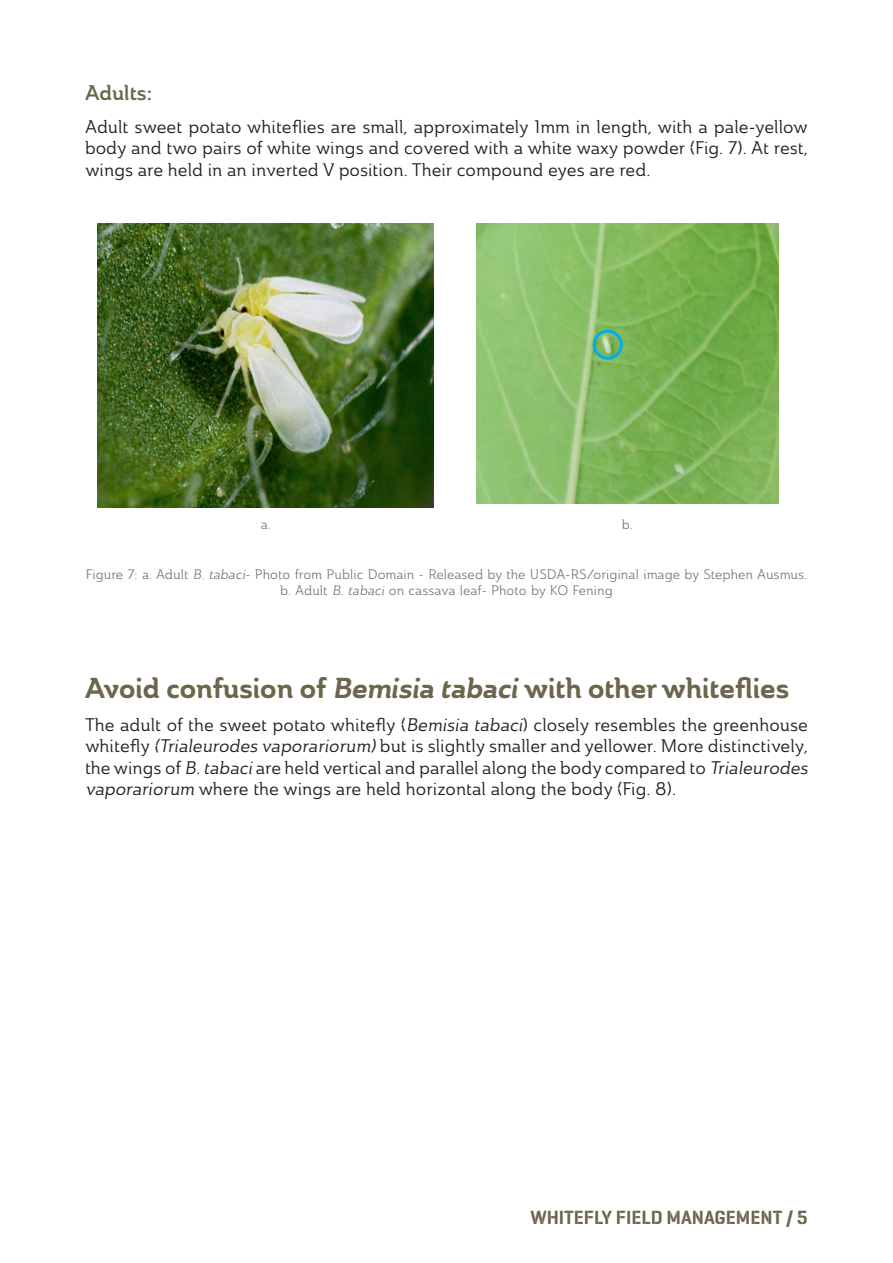
<style>
.page{position:relative;width:893px;height:1263px;background:#fff}
.page>*{position:absolute;margin:0;border:0;box-sizing:border-box;transform-origin:0 0}
.t1{font:28.5px "Ainslie Nor Bol";color:#6d664d}
.t2{font:21px "Ainslie Nor Dem";color:#6d664d}
.t3{font:600 19.5px "Geogrotesque Stencil A";color:#6d664d}
.t4{font:18px/21.6px "Ainslie Nor Reg";color:#231f20;text-align:justify}
.t5{font:13.5px/16.2px "Ainslie Nor Boo";color:#6c6d70;text-align:center}
.s1{font-style:italic}
</style>
<div class="page">
<img style="left:98px;top:224px;width:336px;height:284px">
<img style="left:477px;top:224px;width:301px;height:280px">
<div style="left:593px;top:330px;width:30px;height:30px;border:3px solid #00aeef;border-radius:50%"></div>
<p class="t2" style="left:85px;top:79px;width:69px">Adults:</p>
<p class="t4" style="left:85px;top:115px;width:724px">Adult sweet potato whiteflies are small, approximately 1mm in length, with a pale-yellow body and two pairs of white wings and covered with a white waxy powder (Fig. 7). At rest, wings are held in an inverted V position. Their compound eyes are red.</p>
<p class="t5" style="left:261px;top:517px;width:12px">a.</p>
<p class="t5" style="left:622px;top:517px;width:13px">b.</p>
<p class="t5" style="left:86px;top:566px;width:723px">Figure 7: a. Adult <span class="s1">B. tabaci</span>- Photo from Public Domain - Released by the USDA-RS/original image by Stephen Ausmus. b. Adult <span class="s1">B. tabaci</span> on cassava leaf- Photo by KO Fening</p>
<h1 class="t1" style="left:85px;top:669px;width:705px">Avoid confusion of <span class="s1">Bemisia tabaci</span>with other whiteflies</h1>
<p class="t4" style="left:85px;top:713px;width:728px;text-align:left">The adult of the sweet potato whitefly (<span class="s1">Bemisia tabaci</span>) closely resembles the greenhouse whitefly <span class="s1">(Trialeurodes vaporariorum)</span>but is slightly smaller and yellower. More distinctively, the wings of <span class="s1">B.tabaci</span>are held vertical and parallel along the body compared to <span class="s1">Trialeurodes vaporariorum</span> where the wings are held horizontal along the body (Fig. 8).</p>
<p class="t3" style="left:530px;top:1205px;width:279px">WHITEFLY FIELD MANAGEMENT / 5</p>
</div>
